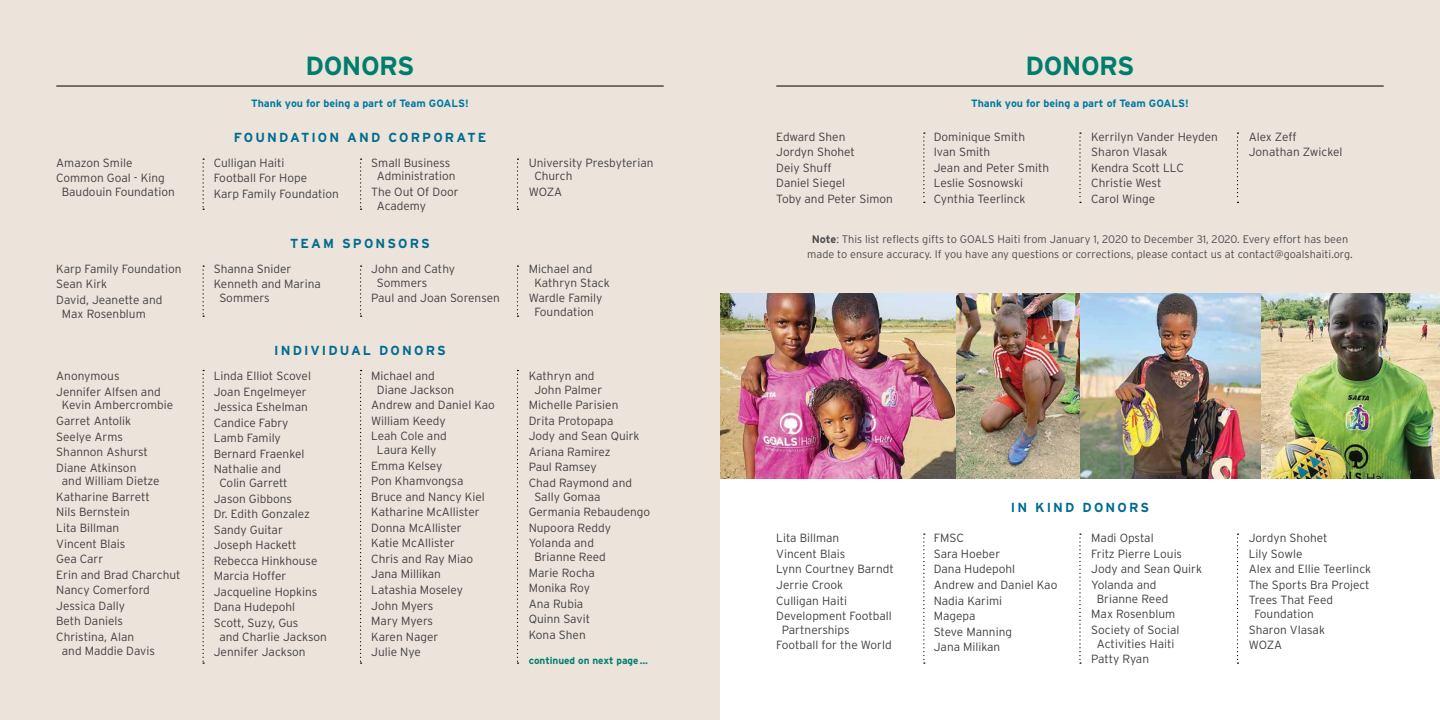
<style>
.page{position:relative;width:1440px;height:720px;background:#fff}
.page>*{position:absolute;margin:0;border:0;box-sizing:border-box;transform-origin:0 0}
.t1{font:700 26.25px "Interstate";letter-spacing:-.02em;color:#007e6d}
.t2{font:700 13.12px "Interstate";letter-spacing:.16em;color:#006b91}
.t3{font:300 11.88px/15.5px "Interstate";color:#414042}
.t4{font:300 11px/14.4px "Interstate";color:#4d4d4f;text-align:center}
.t5{font:700 10.62px "Interstate";color:#007a9f}
.t6{font:700 10px "Interstate";color:#007e6d}
.s1{font-weight:700}
</style>
<div class="page">
<div style="left:0;top:0;width:720px;height:720px;background:#ece3da"></div>
<div style="left:720px;top:0;width:720px;height:468px;background:#ece3da"></div>
<hr style="left:56px;top:86px;width:608px;height:1px;background:#000">
<hr style="left:776px;top:86px;width:608px;height:1px;background:#000">
<img style="left:720px;top:293px;width:361px;height:186px">
<img style="left:1261px;top:293px;width:179px;height:186px">
<img style="left:956px;top:293px;width:124px;height:186px">
<img style="left:1081px;top:293px;width:180px;height:186px">
<svg style="left:1079px;top:133px;width:2px;height:70px"></svg>
<svg style="left:1079px;top:534px;width:2px;height:130px"></svg>
<svg style="left:923px;top:133px;width:2px;height:70px"></svg>
<svg style="left:923px;top:534px;width:2px;height:130px"></svg>
<svg style="left:1237px;top:133px;width:2px;height:70px"></svg>
<svg style="left:1237px;top:534px;width:2px;height:130px"></svg>
<svg style="left:360px;top:159px;width:2px;height:51px"></svg>
<svg style="left:360px;top:265px;width:2px;height:52px"></svg>
<svg style="left:360px;top:370px;width:2px;height:294px"></svg>
<svg style="left:517px;top:159px;width:2px;height:51px"></svg>
<svg style="left:517px;top:265px;width:2px;height:52px"></svg>
<svg style="left:517px;top:370px;width:2px;height:294px"></svg>
<svg style="left:202px;top:159px;width:2px;height:51px"></svg>
<svg style="left:202px;top:265px;width:2px;height:52px"></svg>
<svg style="left:202px;top:370px;width:2px;height:294px"></svg>
<p class="t3" style="left:56px;top:155px;width:110px">Amazon Smile<br>Common Goal - King</p>
<p class="t3" style="left:62px;top:184px;width:114px">Baudouin Foundation</p>
<p class="t3" style="left:56px;top:261px;width:127px">Karp Family Foundation<br>Sean Kirk<br>David, Jeanette and</p>
<p class="t3" style="left:62px;top:306px;width:85px">Max Rosenblum</p>
<p class="t3" style="left:56px;top:368px;width:106px">Anonymous<br>Jennifer Alfsen and</p>
<p class="t3" style="left:56px;top:397px;width:118px;text-indent:6px">Kevin Ambercrombie<br>Garret Antolik<br>Seelye Arms<br>Shannon Ashurst<br>Diane Atkinson</p>
<p class="t3" style="left:56px;top:473px;width:126px;text-indent:6px">and William Dietze<br>Katharine Barrett<br>Nils Bernstein<br>Lita Billman<br>Vincent Blais<br>Gea Carr<br>Erin and Brad Charchut<br>Nancy Comerford<br>Jessica Dally<br>Beth Daniels<br>Christina, Alan</p>
<p class="t3" style="left:62px;top:643px;width:95px">and Maddie Davis</p>
<h1 class="t1" style="left:306px;top:51px;width:110px">DONORS</h1>
<h1 class="t1" style="left:1026px;top:51px;width:110px">DONORS</h1>
<p class="t5" style="left:251px;top:97px;width:219px">Thank you for being a part of Team GOALS!</p>
<p class="t5" style="left:971px;top:97px;width:219px">Thank you for being a part of Team GOALS!</p>
<p class="t2" style="left:234px;top:130px;width:254px">FOUNDATION AND CORPORATE</p>
<p class="t3" style="left:214px;top:155px;width:127px">Culligan Haiti<br>Football For Hope<br>Karp Family Foundation</p>
<p class="t3" style="left:371px;top:156px;width:86px;line-height:13.8px;text-align:center">Small Business<br>Administration</p>
<p class="t3" style="left:377px;top:185px;width:83px;line-height:13.8px;text-indent:-6px">The Out Of Door<br>Academy</p>
<p class="t3" style="left:534px;top:156px;width:121px;line-height:13.8px;text-indent:-6px">University Presbyterian<br>Church</p>
<p class="t3" style="left:529px;top:184px;width:35px">WOZA</p>
<p class="t3" style="left:776px;top:129px;width:118px">Edward Shen<br>Jordyn Shohet<br>Deiy Shuff<br>Daniel Siegel<br>Toby and Peter Simon</p>
<p class="t3" style="left:934px;top:129px;width:117px">Dominique Smith<br>Ivan Smith<br>Jean and Peter Smith<br>Leslie Sosnowski<br>Cynthia Teerlinck</p>
<p class="t3" style="left:1091px;top:129px;width:128px">Kerrilyn Vander Heyden<br>Sharon Vlasak<br>Kendra Scott LLC<br>Christie West<br>Carol Winge</p>
<p class="t3" style="left:1249px;top:129px;width:95px">Alex Zeff<br>Jonathan Zwickel</p>
<p class="t2" style="left:290px;top:236px;width:141px">TEAM SPONSORS</p>
<p class="t4" style="left:807px;top:232px;width:547px"><span class="s1">Note</span>: This list reflects gifts to GOALS Haiti from January 1, 2020 to December 31, 2020. Every effort has been made to ensure accuracy. If you have any questions or corrections, please contact us at contact@goalshaiti.org.</p>
<p class="t3" style="left:214px;top:261px;width:109px">Shanna Snider<br>Kenneth and Marina</p>
<p class="t3" style="left:219px;top:290px;width:52px">Sommers</p>
<p class="t3" style="left:377px;top:262px;width:80px;line-height:13.8px;text-indent:-6px">John and Cathy<br>Sommers</p>
<p class="t3" style="left:371px;top:290px;width:130px">Paul and Joan Sorensen</p>
<p class="t3" style="left:534px;top:262px;width:77px;line-height:13.8px;text-indent:-6px">Michael and<br>Kathryn Stack</p>
<p class="t3" style="left:529px;top:291px;width:75px;line-height:13.8px;text-align:center">Wardle Family<br>Foundation</p>
<p class="t2" style="left:274px;top:343px;width:173px">INDIVIDUAL DONORS</p>
<p class="t3" style="left:214px;top:368px;width:99px">Linda Elliot Scovel<br>Joan Engelmeyer<br>Jessica Eshelman<br>Candice Fabry<br>Lamb Family<br>Bernard Fraenkel<br>Nathalie and</p>
<p class="t3" style="left:214px;top:475px;width:105px;text-indent:6px">Colin Garrett<br>Jason Gibbons<br>Dr. Edith Gonzalez<br>Sandy Guitar<br>Joseph Hackett<br>Rebecca Hinkhouse<br>Marcia Hoffer<br>Jacqueline Hopkins<br>Dana Hudepohl<br>Scott, Suzy, Gus</p>
<p class="t3" style="left:214px;top:629px;width:115px;text-indent:6px">and Charlie Jackson<br>Jennifer Jackson</p>
<p class="t3" style="left:377px;top:369px;width:79px;line-height:13.8px;text-indent:-6px">Michael and<br>Diane Jackson</p>
<p class="t3" style="left:371px;top:397px;width:125px">Andrew and Daniel Kao<br>William Keedy<br>Leah Cole and</p>
<p class="t3" style="left:371px;top:442px;width:115px;text-indent:6px">Laura Kelly<br>Emma Kelsey<br>Pon Khamvongsa<br>Bruce and Nancy Kiel<br>Katharine McAllister<br>Donna McAllister<br>Katie McAllister<br>Chris and Ray Miao<br>Jana Millikan<br>Latashia Moseley<br>John Myers<br>Mary Myers<br>Karen Nager<br>Julie Nye</p>
<p class="t3" style="left:534px;top:369px;width:69px;line-height:13.8px;text-indent:-6px">Kathryn and<br>John Palmer</p>
<p class="t3" style="left:529px;top:397px;width:112px">Michelle Parisien<br>Drita Protopapa<br>Jody and Sean Quirk<br>Ariana Ramirez<br>Paul Ramsey<br>Chad Raymond and</p>
<p class="t3" style="left:529px;top:489px;width:123px;text-indent:6px">Sally Gomaa<br>Germania Rebaudengo<br>Nupoora Reddy<br>Yolanda and</p>
<p class="t3" style="left:529px;top:549px;width:79px;text-indent:6px">Brianne Reed<br>Marie Rocha<br>Monika Roy<br>Ana Rubia<br>Quinn Savit<br>Kona Shen</p>
<p class="t6" style="left:529px;top:655px;width:121px">continued on next page…</p>
<p class="t3" style="left:776px;top:530px;width:119px">Lita Billman<br>Vincent Blais<br>Lynn Courtney Barndt<br>Jerrie Crook<br>Culligan Haiti<br>Development Football</p>
<p class="t3" style="left:776px;top:622px;width:117px;text-indent:6px">Partnerships<br>Football for the World</p>
<p class="t2" style="left:1011px;top:500px;width:140px">IN KIND DONORS</p>
<p class="t3" style="left:934px;top:530px;width:125px">FMSC<br>Sara Hoeber<br>Dana Hudepohl<br>Andrew and Daniel Kao<br>Nadia Karimi<br>Magepa<br>Steve Manning<br>Jana Milikan</p>
<p class="t3" style="left:1091px;top:530px;width:112px">Madi Opstal<br>Fritz Pierre Louis<br>Jody and Sean Quirk<br>Yolanda and</p>
<p class="t3" style="left:1091px;top:591px;width:90px;text-align:center">Brianne Reed<br>Max Rosenblum<br>Society of Social</p>
<p class="t3" style="left:1091px;top:636px;width:85px;text-indent:6px">Activities Haiti<br>Patty Ryan</p>
<p class="t3" style="left:1249px;top:530px;width:124px">Jordyn Shohet<br>Lily Sowle<br>Alex and Ellie Teerlinck<br>The Sports Bra Project<br>Trees That Feed</p>
<p class="t3" style="left:1249px;top:606px;width:78px;text-indent:6px">Foundation<br>Sharon Vlasak<br>WOZA</p>
</div>
